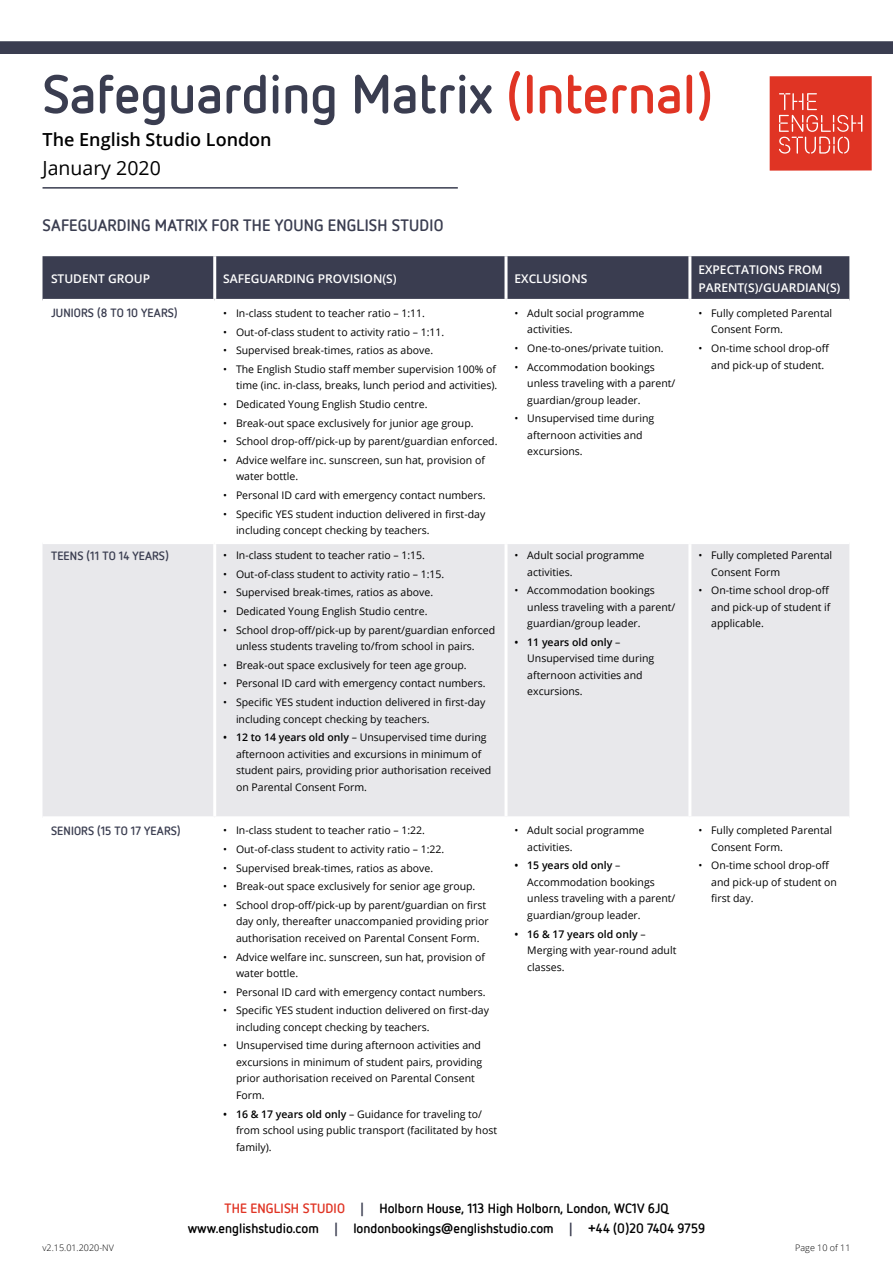
<style>
.page{position:relative;width:893px;height:1263px;background:#fff}
.page>*{position:absolute;margin:0;border:0;box-sizing:border-box;transform-origin:0 0}
.t1{font:700 54px "Netto OT";color:#3a3d50}
.t2{font:19.5px "Open Sans";color:#000}
.t3{font:600 18px "Open Sans";color:#000}
.t4{font:700 16.5px "Netto OT";letter-spacing:.01em;color:#3a3d50}
.t5{font:700 13.5px/19.5px "Netto OT";color:#000;text-align:center}
.t6{font:600 12px/18px "Open Sans";color:#fff}
.t7{font:700 12px "Netto OT";letter-spacing:.01em;color:#3a3d50}
.t8{font:10.5px/16.5px "Open Sans";color:#000}
.t9{font:300 9px "Open Sans";color:#000}
.s1{color:#e03424}
.s2{font-weight:600}
.s3{font-family:"Open Sans";color:#3a3d50}
.s4{font-family:"Open Sans"}
</style>
<div class="page">
<div style="left:0;top:41px;width:893px;height:13px;background:#3a3d50"></div>
<div style="left:770px;top:76px;width:102px;height:95px;background:#e03424"></div>
<svg style="left:861px;top:115px;width:1px;height:17px"></svg>
<svg style="left:779px;top:93px;width:74px;height:61px"></svg>
<hr style="left:43px;top:187px;width:415px;height:2px;background:#3a3d50">
<div style="left:43px;top:256px;width:806px;height:43px;background:#3a3d50"></div>
<div style="left:43px;top:544px;width:806px;height:272px;background:#e8e8eb"></div>
<hr style="left:213px;top:256px;width:3px;height:43px;background:#fff">
<hr style="left:504px;top:256px;width:3px;height:43px;background:#fff">
<hr style="left:688px;top:256px;width:3px;height:43px;background:#fff">
<hr style="left:213px;top:544px;width:3px;height:272px;background:#fff">
<hr style="left:504px;top:544px;width:3px;height:272px;background:#fff">
<hr style="left:688px;top:544px;width:3px;height:272px;background:#fff">
<h1 class="t1" style="left:43px;top:64px;width:672px">Safeguarding Matrix <span class="s1">(Internal)</span></h1>
<h3 class="t3" style="left:43px;top:127px;width:231px">The English Studio London</h3>
<h2 class="t2" style="left:43px;top:155px;width:120px">January 2020</h2>
<h3 class="t4" style="left:43px;top:216px;width:402px">SAFEGUARDING MATRIX FOR THE YOUNG ENGLISH STUDIO</h3>
<p class="t6" style="left:51px;top:269px;width:101px">STUDENT GROUP</p>
<p class="t6" style="left:223px;top:269px;width:175px">SAFEGUARDING PROVISION(S)</p>
<p class="t6" style="left:514px;top:269px;width:74px">EXCLUSIONS</p>
<p class="t6" style="left:698px;top:260px;width:143px">EXPECTATIONS FROM<br>PARENT(S)/GUARDIAN(S)</p>
<p class="t7" style="left:51px;top:306px;width:128px">JUNIORS (8 TO 10 YEARS)</p>
<p class="t8" style="left:223px;top:305px;width:203px">• In-class student to teacher ratio – 1:11.</p>
<p class="t8" style="left:223px;top:323px;width:223px">• Out-of-class student to activity ratio – 1:11.</p>
<p class="t8" style="left:223px;top:342px;width:211px">• Supervised break-times, ratios as above.</p>
<p class="t8" style="left:223px;top:360px;width:276px;text-align:right">• The English Studio staff member supervision 100% of time (inc. in-class, breaks, lunch period and activities).</p>
<p class="t8" style="left:223px;top:396px;width:206px">• Dedicated Young English Studio centre.</p>
<p class="t8" style="left:223px;top:414px;width:252px">• Break-out space exclusively for junior age group.</p>
<p class="t8" style="left:223px;top:433px;width:276px">• School drop-off/pick-up by parent/guardian enforced.</p>
<p class="t8" style="left:236px;top:451px;width:250px;text-indent:-13px">• Advice welfare inc. sunscreen, sun hat, provision of water bottle.</p>
<p class="t8" style="left:223px;top:487px;width:264px">• Personal ID card with emergency contact numbers.</p>
<p class="t8" style="left:236px;top:505px;width:251px;text-indent:-13px">• Specific YES student induction delivered in first-day including concept checking by teachers.</p>
<p class="t8" style="left:711px;top:305px;width:123px;text-indent:-13px">• Fully completed Parental<br>Consent Form.</p>
<p class="t8" style="left:711px;top:340px;width:120px;text-indent:-13px">• On-time school drop-off and pick-up of student.</p>
<p class="t8" style="left:527px;top:305px;width:119px;text-indent:-13px">• Adult social programme activities.</p>
<p class="t8" style="left:514px;top:340px;width:151px">• One-to-ones/private tuition.</p>
<p class="t8" style="left:527px;top:358px;width:150px;text-indent:-13px">• Accommodation bookings unless traveling with a parent/ guardian/group leader.</p>
<p class="t8" style="left:527px;top:410px;width:128px;text-indent:-13px">• Unsupervised time during afternoon activities and excursions.</p>
<p class="t7" style="left:51px;top:548px;width:119px">TEENS (11 TO 14 YEARS)</p>
<p class="t8" style="left:223px;top:547px;width:203px">• In-class student to teacher ratio – 1:15.</p>
<p class="t8" style="left:223px;top:565px;width:223px">• Out-of-class student to activity ratio – 1:15.</p>
<p class="t8" style="left:223px;top:584px;width:211px">• Supervised break-times, ratios as above.</p>
<p class="t8" style="left:223px;top:603px;width:206px">• Dedicated Young English Studio centre.</p>
<p class="t8" style="left:236px;top:621px;width:261px;text-indent:-13px">• School drop-off/pick-up by parent/guardian enforced unless students traveling to/from school in pairs.</p>
<p class="t8" style="left:223px;top:656px;width:245px">• Break-out space exclusively for teen age group.</p>
<p class="t8" style="left:223px;top:675px;width:264px">• Personal ID card with emergency contact numbers.</p>
<p class="t8" style="left:236px;top:694px;width:251px;text-indent:-13px">• Specific YES student induction delivered in first-day including concept checking by teachers.</p>
<p class="t8" style="left:236px;top:729px;width:257px;text-indent:-13px"><span class="s2">• 12 to 14 years old only</span> – Unsupervised time during afternoon activities and excursions in minimum of student pairs, providing prior authorisation received on Parental Consent Form.</p>
<p class="t7" style="left:51px;top:824px;width:131px">SENIORS (15 TO 17 YEARS)</p>
<p class="t8" style="left:223px;top:822px;width:203px">• In-class student to teacher ratio – 1:22.</p>
<p class="t8" style="left:223px;top:841px;width:223px">• Out-of-class student to activity ratio – 1:22.</p>
<p class="t8" style="left:223px;top:859px;width:211px">• Supervised break-times, ratios as above.</p>
<p class="t8" style="left:223px;top:878px;width:254px">• Break-out space exclusively for senior age group.</p>
<p class="t8" style="left:236px;top:896px;width:254px;text-indent:-13px">• School drop-off/pick-up by parent/guardian on first day only, thereafter unaccompanied providing prior authorisation received on Parental Consent Form.</p>
<p class="t8" style="left:236px;top:948px;width:250px;text-indent:-13px">• Advice welfare inc. sunscreen, sun hat, provision of water bottle.</p>
<p class="t8" style="left:223px;top:983px;width:264px">• Personal ID card with emergency contact numbers.</p>
<p class="t8" style="left:236px;top:1002px;width:254px;text-indent:-13px">• Specific YES student induction delivered on first-day including concept checking by teachers.</p>
<p class="t8" style="left:236px;top:1037px;width:248px;text-indent:-13px">• Unsupervised time during afternoon activities and excursions in minimum of student pairs, providing prior authorisation received on Parental Consent Form.</p>
<p class="t8" style="left:236px;top:1105px;width:263px;text-indent:-13px"><span class="s2">• 16 &amp; 17 years old only</span> – Guidance for traveling to/ from school using public transport (facilitated by host family).</p>
<p class="t8" style="left:527px;top:547px;width:119px;text-indent:-13px">• Adult social programme activities.</p>
<p class="t8" style="left:527px;top:582px;width:150px;text-indent:-13px">• Accommodation bookings unless traveling with a parent/ guardian/group leader.</p>
<p class="t8" style="left:527px;top:633px;width:128px;text-indent:-13px"><span class="s2">• 11 years old only</span> –<br>Unsupervised time during afternoon activities and excursions.</p>
<p class="t8" style="left:527px;top:822px;width:119px;text-indent:-13px">• Adult social programme activities.</p>
<p class="t8" style="left:527px;top:857px;width:150px;text-indent:-13px"><span class="s2">• 15 years old only</span> –<br>Accommodation bookings unless traveling with a parent/ guardian/group leader.</p>
<p class="t8" style="left:527px;top:925px;width:151px;text-indent:-13px"><span class="s2">• 16 &amp; 17 years old only</span> –<br>Merging with year-round adult classes.</p>
<p class="t8" style="left:711px;top:547px;width:123px;text-indent:-13px">• Fully completed Parental<br>Consent Form</p>
<p class="t8" style="left:711px;top:582px;width:121px;text-align:justify;text-indent:-13px">• On-time school drop-off and pick-up of student if applicable.</p>
<p class="t8" style="left:711px;top:822px;width:123px;text-indent:-13px">• Fully completed Parental<br>Consent Form.</p>
<p class="t8" style="left:711px;top:857px;width:127px;text-indent:-13px">• On-time school drop-off and pick-up of student on first day.</p>
<p class="t5" style="left:188px;top:1199px;width:519px"><span class="s1">THE ENGLISH STUDIO</span> <span class="s3">|</span> Holborn House, 113 High Holborn, London, WC1V 6JQ www.englishstudio.com <span class="s3">|</span> londonbookings<span class="s4">@</span>englishstudio.com <span class="s3">|</span> <span class="s4">+</span>44 (0)20 7404 9759</p>
<p class="t9" style="left:43px;top:1242px;width:73px">v2.15.01.2020-NV</p>
<p class="t9" style="left:795px;top:1242px;width:57px">Page 10 of 11</p>
</div>
